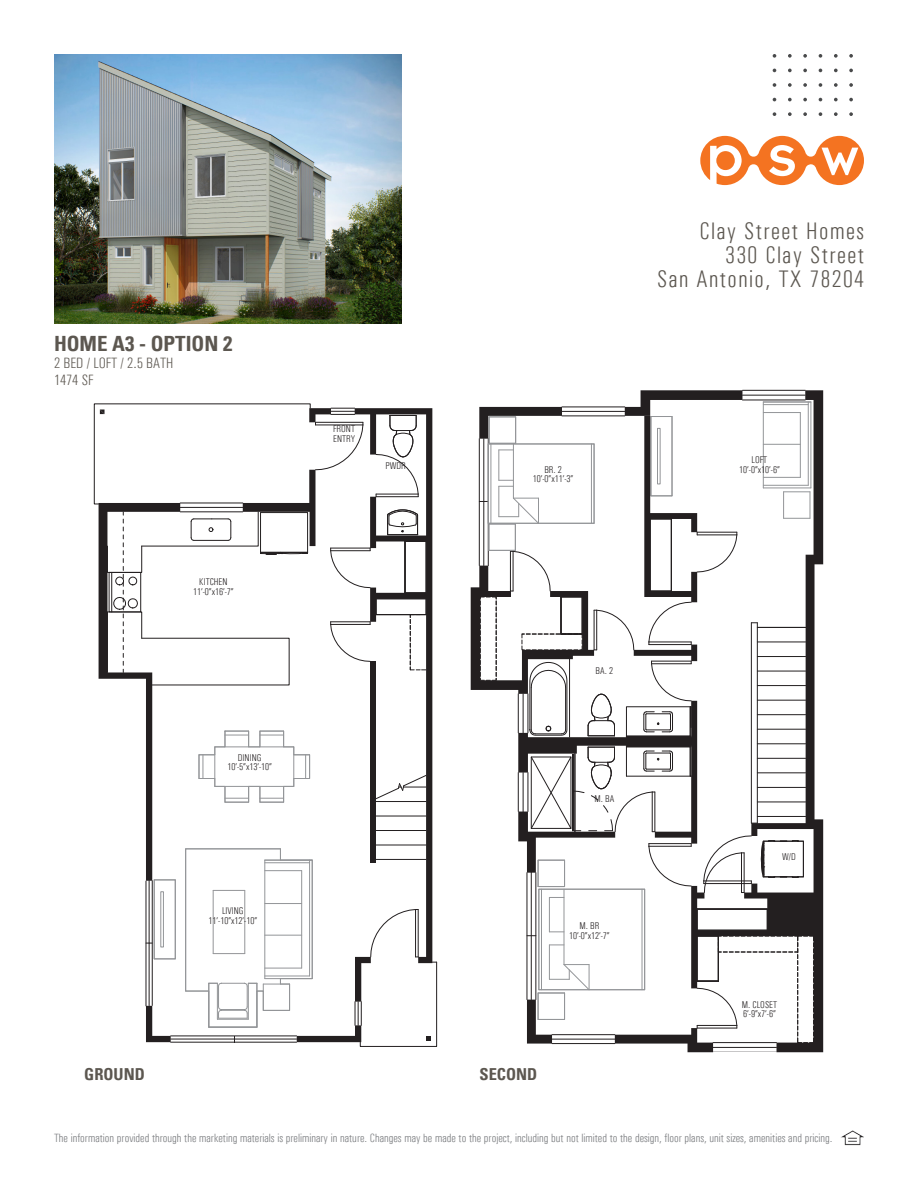
<style>
.page{position:relative;width:918px;height:1188px;background:#fff}
.page>*{position:absolute;margin:0;border:0;box-sizing:border-box;transform-origin:0 0}
.t1{font:300 condensed 24px/24px "Univers";letter-spacing:.06em;color:#5c5750;text-align:right}
.t2{font:700 condensed 21px "Univers";color:#5c5750}
.TITLES{font:700 condensed 16.5px "Univers";color:#5c5750}
.t3{font:300 condensed 15px "Univers";color:#5c5750}
.t4{font:300 condensed 12px "Univers";color:#7c7e81}
.room_tags{font:300 condensed 9.9px "Univers";color:#231f20}
</style>
<div class="page">
<img style="left:841px;top:1131px;width:23px;height:14px">
<hr style="left:552px;top:1034px;width:63px;height:1px;background:#231f20">
<hr style="left:552px;top:1043px;width:63px;height:1px;background:#231f20">
<hr style="left:536px;top:873px;width:1px;height:127px;background:#231f20">
<hr style="left:527px;top:873px;width:1px;height:127px;background:#231f20">
<hr style="left:552px;top:1039px;width:63px;height:1px;background:#231f20">
<hr style="left:531px;top:872px;width:1px;height:128px;background:#231f20">
<hr style="left:549px;top:897px;width:1px;height:35px;background:#939598">
<svg style="left:549px;top:932px;width:15px;height:1px"></svg>
<svg style="left:550px;top:945px;width:14px;height:1px"></svg>
<hr style="left:549px;top:945px;width:1px;height:34px;background:#939598">
<hr style="left:539px;top:889px;width:1px;height:101px;background:#939598">
<hr style="left:539px;top:989px;width:106px;height:1px;background:#939598">
<hr style="left:644px;top:889px;width:1px;height:101px;background:#939598">
<hr style="left:564px;top:889px;width:1px;height:76px;background:#939598">
<hr style="left:642px;top:889px;width:1px;height:101px;background:#939598">
<hr style="left:541px;top:889px;width:1px;height:101px;background:#939598">
<svg style="left:94px;top:403px;width:343px;height:644px"></svg>
<svg style="left:691px;top:390px;width:132px;height:662px;fill:#231f20"></svg>
<svg style="left:615px;top:936px;width:199px;height:116px"></svg>
<svg style="left:471px;top:390px;width:340px;height:508px"></svg>
<svg style="left:527px;top:964px;width:63px;height:80px"></svg>
<img style="left:54px;top:54px;width:347px;height:270px">
<svg style="left:700px;top:136px;width:164px;height:49px"></svg>
<svg style="left:849px;top:54px;width:4px;height:4px"></svg>
<svg style="left:834px;top:54px;width:4px;height:4px"></svg>
<svg style="left:819px;top:54px;width:3px;height:4px"></svg>
<svg style="left:803px;top:54px;width:4px;height:4px"></svg>
<svg style="left:788px;top:54px;width:4px;height:4px"></svg>
<svg style="left:773px;top:54px;width:3px;height:4px"></svg>
<svg style="left:849px;top:69px;width:4px;height:3px"></svg>
<svg style="left:834px;top:69px;width:4px;height:3px"></svg>
<svg style="left:803px;top:69px;width:4px;height:3px"></svg>
<svg style="left:788px;top:69px;width:4px;height:3px"></svg>
<svg style="left:849px;top:83px;width:4px;height:4px"></svg>
<svg style="left:834px;top:83px;width:4px;height:4px"></svg>
<svg style="left:819px;top:83px;width:3px;height:4px"></svg>
<svg style="left:803px;top:83px;width:4px;height:4px"></svg>
<svg style="left:788px;top:83px;width:4px;height:4px"></svg>
<svg style="left:773px;top:83px;width:3px;height:4px"></svg>
<svg style="left:849px;top:98px;width:4px;height:3px"></svg>
<svg style="left:834px;top:98px;width:4px;height:3px"></svg>
<svg style="left:803px;top:98px;width:4px;height:3px"></svg>
<svg style="left:788px;top:98px;width:4px;height:3px"></svg>
<svg style="left:849px;top:112px;width:4px;height:4px"></svg>
<svg style="left:834px;top:112px;width:4px;height:4px"></svg>
<svg style="left:819px;top:112px;width:3px;height:4px"></svg>
<svg style="left:803px;top:112px;width:4px;height:4px"></svg>
<svg style="left:788px;top:112px;width:4px;height:4px"></svg>
<svg style="left:773px;top:112px;width:3px;height:4px"></svg>
<p class="t2" style="left:54px;top:331px;width:180px">HOME A3 - OPTION 2</p>
<p class="t3" style="left:54px;top:354px;width:121px">2 BED / LOFT / 2.5 BATH</p>
<p class="t3" style="left:54px;top:371px;width:41px">1474 SF</p>
<p class="room_tags" style="left:199px;top:576px;width:30px">KITCHEN</p>
<p class="room_tags" style="left:193px;top:586px;width:42px">11’-0”x16’-7”</p>
<p class="room_tags" style="left:333px;top:423px;width:23px">FRONT</p>
<p class="room_tags" style="left:333px;top:433px;width:23px">ENTRY</p>
<p class="room_tags" style="left:386px;top:460px;width:22px">PWDR</p>
<p class="room_tags" style="left:238px;top:752px;width:25px">DINING</p>
<p class="room_tags" style="left:227px;top:761px;width:46px">10’-5”x13’-10”</p>
<p class="room_tags" style="left:222px;top:905px;width:23px">LIVING</p>
<p class="room_tags" style="left:209px;top:915px;width:50px">11’-10”x12’-10”</p>
<p class="room_tags" style="left:544px;top:463px;width:19px">BR. 2</p>
<p class="room_tags" style="left:533px;top:473px;width:42px">10’-0”x11’-3”</p>
<p class="room_tags" style="left:596px;top:665px;width:19px">BA. 2</p>
<p class="room_tags" style="left:594px;top:793px;width:21px">M. BA</p>
<p class="room_tags" style="left:579px;top:920px;width:21px">M. BR</p>
<p class="room_tags" style="left:569px;top:930px;width:42px">10’-0”x12’-7”</p>
<p class="TITLES" style="left:84px;top:1064px;width:62px">GROUND</p>
<p class="TITLES" style="left:480px;top:1064px;width:59px">SECOND</p>
<h1 class="t1" style="left:657px;top:219px;width:208px">Clay Street Homes<br>330 Clay Street<br>San Antonio, TX 78204</h1>
<p class="room_tags" style="left:752px;top:454px;width:17px">LOFT</p>
<p class="room_tags" style="left:739px;top:464px;width:42px">10’-0”x10’-6”</p>
<p class="room_tags" style="left:782px;top:851px;width:15px">W/D</p>
<p class="room_tags" style="left:742px;top:999px;width:37px">M. CLOSET</p>
<p class="room_tags" style="left:743px;top:1008px;width:34px">6’-9”x7’-6”</p>
<p class="t4" style="left:54px;top:1131px;width:780px">The information provided through the marketing materials is preliminary in nature. Changes may be made to the project, including but not limited to the design, floor plans, unit sizes, amenities and pricing.</p>
</div>
